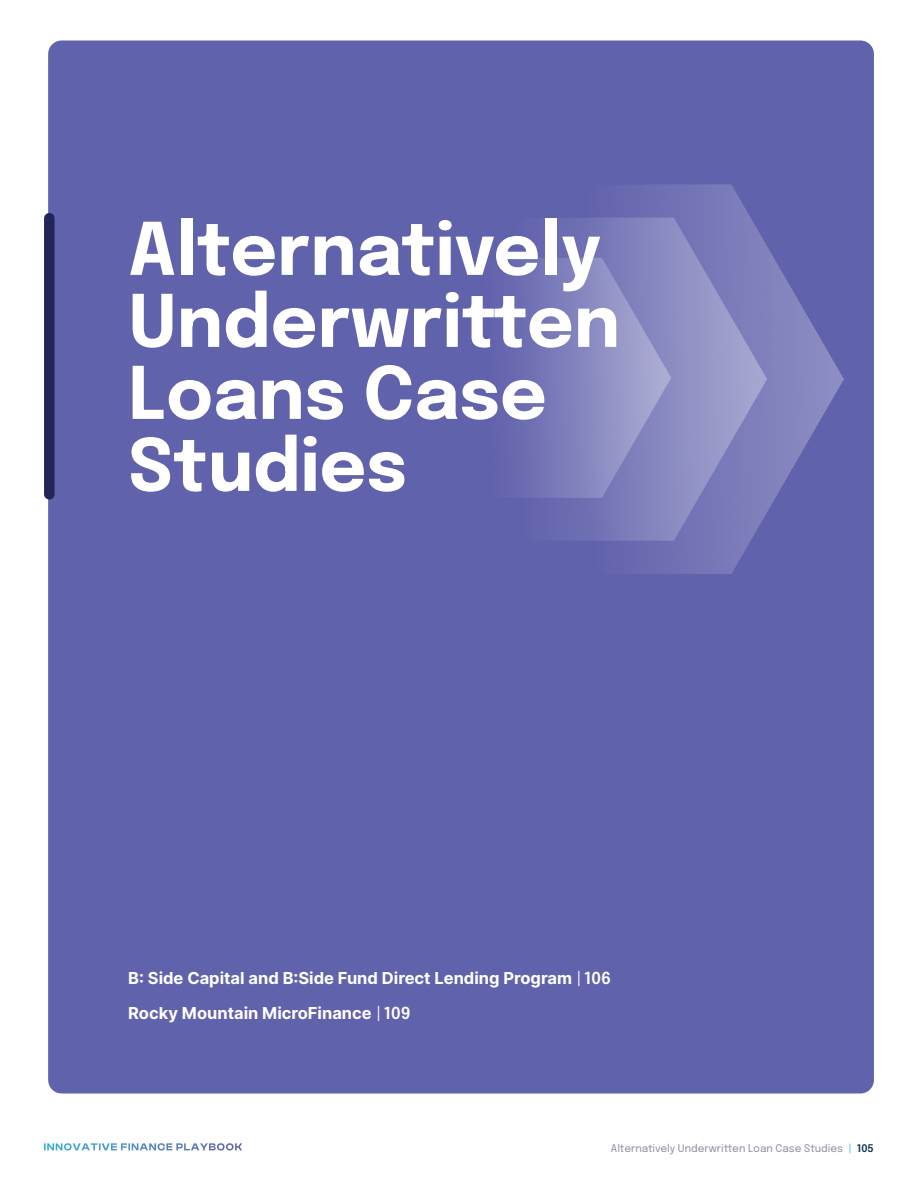
<style>
.page{position:relative;width:918px;height:1188px;background:#fff}
.page>*{position:absolute;margin:0;border:0;box-sizing:border-box;transform-origin:0 0}
.t1{font:700 72px/72px "Epilogue";color:#fff}
.t2{font:700 16.5px/34.5px "Inter";color:#fff}
.t3{font:10.5px "Epilogue";color:#8a8f9f}
.s1{font-family:"Gotham";font-weight:400}
.s2{font-family:"Epilogue";font-weight:600}
.s3{font-family:"Gotham";color:#32afcf}
.s4{font-weight:600;color:#0a344d}
</style>
<div class="page">
<svg style="left:60px;top:1143px;width:182px;height:7px"></svg>
<div style="left:48px;top:40px;width:826px;height:1054px;background:#6162ac;border-radius:14px"></div>
<img style="left:518px;top:184px;width:325px;height:390px">
<div style="left:44px;top:213px;width:11px;height:287px;background:#242557;border-radius:5px"></div>
<h1 class="t1" style="left:128px;top:209px;width:494px">Alternatively<br>Underwritten<br>Loans Case<br>Studies</h1>
<p class="t2" style="left:128px;top:960px;width:485px">B: Side Capital and B:Side Fund Direct Lending Program <span class="s1">|</span> <span class="s2">106<br></span>Rocky Mountain MicroFinance <span class="s1">|</span> <span class="s2">109</span></p>
<p class="t3" style="left:611px;top:1140px;width:264px">Alternatively Underwritten Loan Case Studies <span class="s3">|</span> <span class="s4">105</span></p>
</div>
